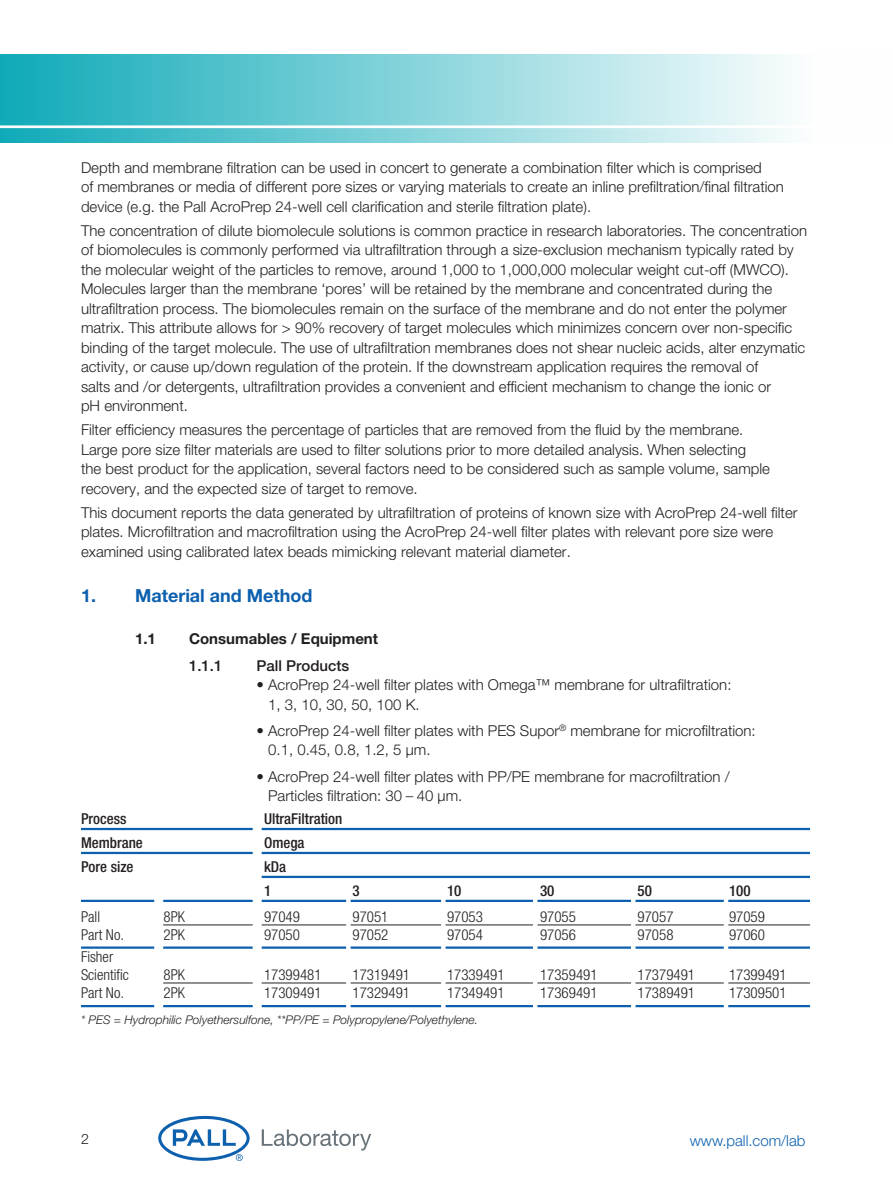
<style>
.page{position:relative;width:893px;height:1188px;background:#fff}
.page>*{position:absolute;margin:0;border:0;box-sizing:border-box;transform-origin:0 0}
.Level_1_Subhead{font:700 18px "Helvetica Neue LT Std";color:#0d60ae}
.Level_1_Body_Text{font:300 15px/19.5px "Helvetica Neue LT Std";color:#231f20}
.Level_3_Body_Text{font:300 15px/19.5px "Helvetica Neue LT Std";color:#231f20}
.Level_1_Chart_Copy{font:300 condensed 15px/18px "Helvetica Neue LT Std";color:#231f20}
.Level_1_Chart_Head_R{font:500 condensed 15px "Helvetica Neue LT Std";color:#231f20}
.Level_2_Subhead_Doub{font:700 15px "Helvetica Neue LT Std";color:#231f20}
.Level_3_Subhead_Sgl{font:500 15px "Helvetica Neue LT Std";color:#231f20}
.t1{font:300 15px "Helvetica Neue LT Std";color:#0d60ae}
.t2{font:300 14.25px "Helvetica Neue LT Std";color:#231f20}
.Level_1_Graph_Char_F{font:italic 300 12px "Helvetica Neue LT Std";color:#231f20}
.s1{font-stretch:condensed}
</style>
<div class="page">
<svg style="left:158px;top:1116px;width:92px;height:45px"></svg>
<svg style="left:262px;top:1129px;width:109px;height:22px"></svg>
<div style="left:0;top:54px;width:893px;height:88px;background:linear-gradient(to right,#11abb9,#fff)"></div>
<hr style="left:0;top:125px;width:893px;height:3px;background:#fff">
<hr style="left:162px;top:925px;width:648px;height:1px;background:#231f20">
<hr style="left:162px;top:983px;width:648px;height:1px;background:#231f20">
<hr style="left:81px;top:828px;width:729px;height:2px;background:#0d60ae">
<hr style="left:81px;top:852px;width:729px;height:2px;background:#0d60ae">
<hr style="left:256px;top:876px;width:554px;height:2px;background:#0d60ae">
<hr style="left:81px;top:900px;width:729px;height:2px;background:#0d60ae">
<hr style="left:81px;top:946px;width:729px;height:3px;background:#0d60ae">
<hr style="left:81px;top:1005px;width:729px;height:2px;background:#0d60ae">
<div style="left:253px;top:824px;width:9px;height:187px;background:#fff"></div>
<div style="left:346px;top:894px;width:5px;height:117px;background:#fff"></div>
<div style="left:441px;top:894px;width:5px;height:117px;background:#fff"></div>
<hr style="left:533px;top:894px;width:4px;height:117px;background:#fff">
<hr style="left:631px;top:894px;width:4px;height:117px;background:#fff">
<hr style="left:724px;top:894px;width:4px;height:117px;background:#fff">
<div style="left:154px;top:894px;width:9px;height:117px;background:#fff"></div>
<p class="Level_1_Body_Text" style="left:81px;top:157px;width:704px">Depth and membrane filtration can be used in concert to generate a combination filter which is comprised<br>of membranes or media of different pore sizes or varying materials to create an inline prefiltration/final filtration device (e.g. the Pall AcroPrep 24-well cell clarification and sterile filtration plate).</p>
<p class="Level_1_Body_Text" style="left:81px;top:220px;width:728px">The concentration of dilute biomolecule solutions is common practice in research laboratories. The concentration of biomolecules is commonly performed via ultrafiltration through a size-exclusion mechanism typically rated by the molecular weight of the particles to remove, around 1,000 to 1,000,000 molecular weight cut-off (MWCO).<br>Molecules larger than the membrane ‘pores’ will be retained by the membrane and concentrated during the ultrafiltration process. The biomolecules remain on the surface of the membrane and do not enter the polymer matrix. This attribute allows for &gt; 90% recovery of target molecules which minimizes concern over non-specific binding of the target molecule. The use of ultrafiltration membranes does not shear nucleic acids, alter enzymatic activity, or cause up/down regulation of the protein. If the downstream application requires the removal of<br>salts and /or detergents, ultrafiltration provides a convenient and efficient mechanism to change the ionic or<br>pH environment.</p>
<p class="Level_1_Body_Text" style="left:81px;top:420px;width:691px">Filter efficiency measures the percentage of particles that are removed from the fluid by the membrane.<br>Large pore size filter materials are used to filter solutions prior to more detailed analysis. When selecting the best product for the application, several factors need to be considered such as sample volume, sample recovery, and the expected size of target to remove.</p>
<p class="Level_1_Body_Text" style="left:81px;top:502px;width:718px">This document reports the data generated by ultrafiltration of proteins of known size with AcroPrep 24-well filter plates. Microfiltration and macrofiltration using the AcroPrep 24-well filter plates with relevant pore size were examined using calibrated latex beads mimicking relevant material diameter.</p>
<p class="Level_1_Subhead" style="left:81px;top:584px;width:233px">1. Material and Method</p>
<p class="Level_2_Subhead_Doub" style="left:135px;top:629px;width:22px">1.1</p>
<p class="Level_2_Subhead_Doub" style="left:189px;top:629px;width:191px">Consumables / Equipment</p>
<p class="Level_3_Subhead_Sgl" style="left:189px;top:656px;width:35px">1.1.1</p>
<p class="Level_3_Subhead_Sgl" style="left:256px;top:656px;width:94px">Pall Products</p>
<p class="Level_3_Body_Text" style="left:268px;top:675px;width:465px;text-indent:-12px">• AcroPrep 24-well filter plates with Omega™ membrane for ultrafiltration:<br>1, 3, 10, 30, 50, 100 K.</p>
<p class="Level_3_Body_Text" style="left:268px;top:720px;width:489px;text-indent:-12px">• AcroPrep 24-well filter plates with PES Supor<sup>®</sup> membrane for microfiltration:<br>0.1, 0.45, 0.8, 1.2, 5 μm.</p>
<p class="Level_3_Body_Text" style="left:268px;top:766px;width:463px;text-indent:-12px">• AcroPrep 24-well filter plates with PP/PE membrane for macrofiltration /<br>Particles filtration: 30 <span class="s1">–</span> 40 μm.</p>
<p class="Level_1_Chart_Head_R" style="left:81px;top:810px;width:47px">Process</p>
<p class="Level_1_Chart_Head_R" style="left:264px;top:810px;width:80px">UltraFiltration</p>
<p class="Level_1_Chart_Head_R" style="left:81px;top:834px;width:63px">Membrane</p>
<p class="Level_1_Chart_Head_R" style="left:264px;top:834px;width:42px">Omega</p>
<p class="Level_1_Chart_Head_R" style="left:81px;top:858px;width:54px">Pore size</p>
<p class="Level_1_Chart_Head_R" style="left:264px;top:858px;width:24px">kDa</p>
<p class="Level_1_Chart_Head_R" style="left:264px;top:882px;width:9px">1</p>
<p class="Level_1_Chart_Head_R" style="left:352px;top:882px;width:9px">3</p>
<p class="Level_1_Chart_Head_R" style="left:447px;top:882px;width:16px">10</p>
<p class="Level_1_Chart_Head_R" style="left:540px;top:882px;width:16px">30</p>
<p class="Level_1_Chart_Head_R" style="left:638px;top:882px;width:16px">50</p>
<p class="Level_1_Chart_Head_R" style="left:729px;top:882px;width:23px">100</p>
<p class="Level_1_Chart_Copy" style="left:81px;top:907px;width:21px">Pall</p>
<p class="Level_1_Chart_Copy" style="left:164px;top:907px;width:23px">8PK</p>
<p class="Level_1_Chart_Copy" style="left:264px;top:907px;width:37px">97049</p>
<p class="Level_1_Chart_Copy" style="left:352px;top:907px;width:38px">97051</p>
<p class="Level_1_Chart_Copy" style="left:447px;top:907px;width:38px">97053</p>
<p class="Level_1_Chart_Copy" style="left:540px;top:907px;width:38px">97055</p>
<p class="Level_1_Chart_Copy" style="left:638px;top:907px;width:38px">97057</p>
<p class="Level_1_Chart_Copy" style="left:729px;top:907px;width:38px">97059</p>
<p class="Level_1_Chart_Copy" style="left:81px;top:925px;width:45px">Part No.</p>
<p class="Level_1_Chart_Copy" style="left:164px;top:925px;width:23px">2PK</p>
<p class="Level_1_Chart_Copy" style="left:264px;top:925px;width:37px">97050</p>
<p class="Level_1_Chart_Copy" style="left:352px;top:925px;width:37px">97052</p>
<p class="Level_1_Chart_Copy" style="left:447px;top:925px;width:38px">97054</p>
<p class="Level_1_Chart_Copy" style="left:540px;top:925px;width:38px">97056</p>
<p class="Level_1_Chart_Copy" style="left:638px;top:925px;width:38px">97058</p>
<p class="Level_1_Chart_Copy" style="left:729px;top:925px;width:38px">97060</p>
<p class="Level_1_Chart_Copy" style="left:81px;top:948px;width:49px">Fisher<br>Scientific</p>
<p class="Level_1_Chart_Copy" style="left:164px;top:966px;width:23px">8PK</p>
<p class="Level_1_Chart_Copy" style="left:264px;top:966px;width:59px">17399481</p>
<p class="Level_1_Chart_Copy" style="left:352px;top:966px;width:59px">17319491</p>
<p class="Level_1_Chart_Copy" style="left:447px;top:966px;width:59px">17339491</p>
<p class="Level_1_Chart_Copy" style="left:540px;top:966px;width:59px">17359491</p>
<p class="Level_1_Chart_Copy" style="left:638px;top:966px;width:59px">17379491</p>
<p class="Level_1_Chart_Copy" style="left:729px;top:966px;width:59px">17399491</p>
<p class="Level_1_Chart_Copy" style="left:81px;top:984px;width:45px">Part No.</p>
<p class="Level_1_Chart_Copy" style="left:164px;top:984px;width:23px">2PK</p>
<p class="Level_1_Chart_Copy" style="left:264px;top:984px;width:59px">17309491</p>
<p class="Level_1_Chart_Copy" style="left:352px;top:984px;width:59px">17329491</p>
<p class="Level_1_Chart_Copy" style="left:447px;top:984px;width:59px">17349491</p>
<p class="Level_1_Chart_Copy" style="left:540px;top:984px;width:59px">17369491</p>
<p class="Level_1_Chart_Copy" style="left:638px;top:984px;width:59px">17389491</p>
<p class="Level_1_Chart_Copy" style="left:729px;top:984px;width:59px">17309501</p>
<p class="Level_1_Graph_Char_F" style="left:81px;top:1013px;width:399px">* PES = Hydrophilic Polyethersulfone, **PP/PE = Polypropylene/Polyethylene.</p>
<p class="t2" style="left:81px;top:1131px;width:9px">2</p>
<p class="t1" style="left:690px;top:1132px;width:117px">www.pall.com/lab</p>
</div>
